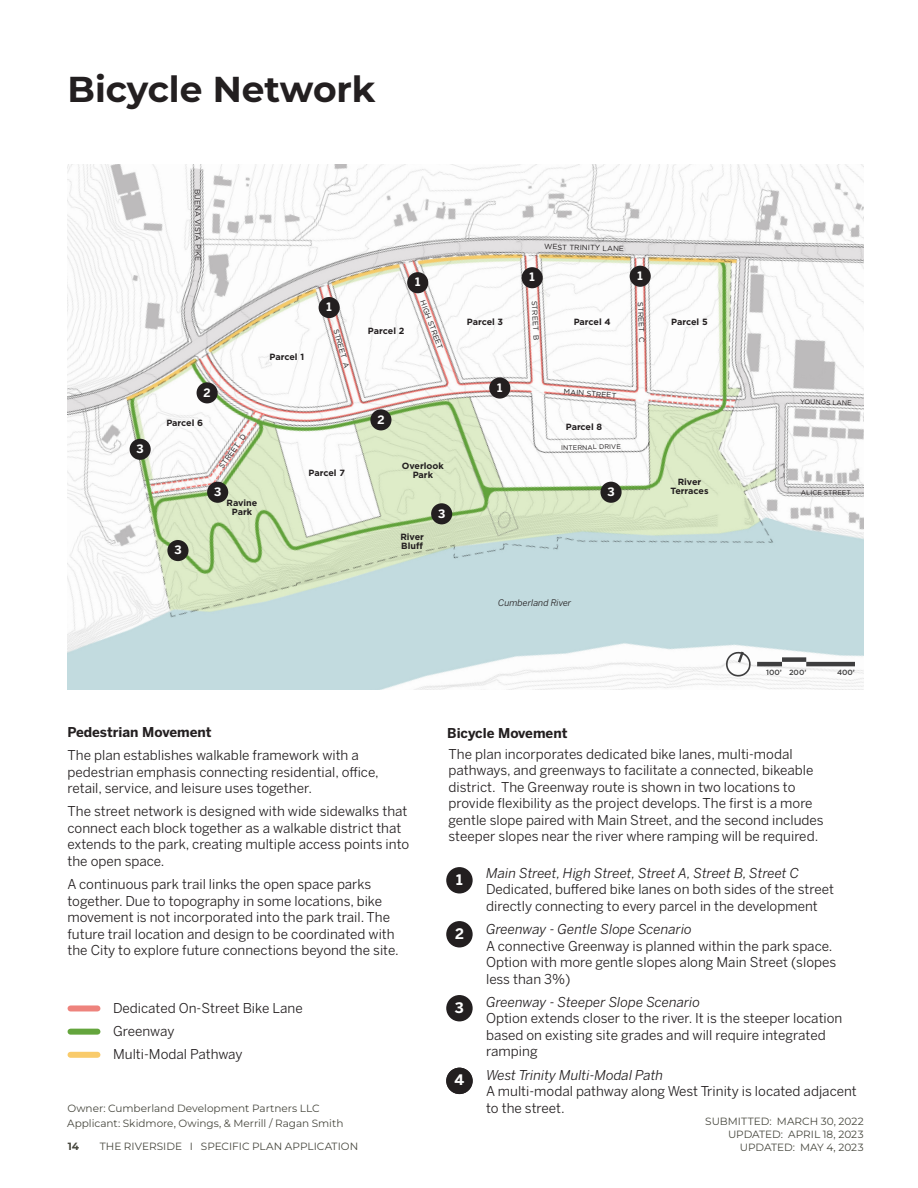
<style>
.page{position:relative;width:918px;height:1188px;background:#fff}
.page>*{position:absolute;margin:0;border:0;box-sizing:border-box;transform-origin:0 0}
.t1{font:700 36px "Montserrat";color:#231f20}
.t2{font:700 14.4px "Benton Sans";color:#fff}
.t3{font:13.5px/16.5px "Benton Sans";color:#231f20}
.t4{font:italic 13.5px "Benton Sans";color:#231f20}
.t5{font:700 13.5px "Benton Sans";color:#231f20}
.t6{font:700 11.55px "Benton Sans";color:#fff}
.t7{font:10.5px/12.6px "Montserrat";color:#48483f;text-align:right}
.t8{font:700 10.5px "Montserrat";color:#48483f}
.t9{font:700 9px/9px "Gotham";color:#231f20;text-align:center}
.t10{font:italic 9px "Benton Sans";color:#231f20}
.t11{font:7.5px "Gotham";letter-spacing:-.01em;color:#231f20}
.t12{font:500 7.5px "Gotham";color:#3e3e3f}
.t13{font:6.75px "Gotham";color:#231f20}
.s1{font-style:italic}
</style>
<div class="page">
<img style="left:68px;top:164px;width:796px;height:525px">
<div style="left:446px;top:867px;width:27px;height:27px;background:#231f20;border-radius:50%"></div>
<div style="left:446px;top:921px;width:27px;height:26px;background:#231f20;border-radius:50%"></div>
<div style="left:446px;top:995px;width:27px;height:26px;background:#231f20;border-radius:50%"></div>
<div style="left:446px;top:1068px;width:27px;height:26px;background:#231f20;border-radius:50%"></div>
<div style="left:431px;top:503px;width:21px;height:21px;background:#231f20;border-radius:50%"></div>
<svg style="left:723px;top:649px;width:30px;height:28px"></svg>
<hr style="left:757px;top:662px;width:25px;height:4px;background:#3e3e3f">
<div style="left:782px;top:657px;width:24px;height:5px;background:#3e3e3f"></div>
<hr style="left:806px;top:662px;width:49px;height:4px;background:#3e3e3f">
<div style="left:489px;top:377px;width:21px;height:22px;background:#231f20;border-radius:50%"></div>
<div style="left:319px;top:297px;width:21px;height:21px;background:#231f20;border-radius:50%"></div>
<div style="left:407px;top:272px;width:21px;height:21px;background:#231f20;border-radius:50%"></div>
<div style="left:522px;top:267px;width:21px;height:21px;background:#231f20;border-radius:50%"></div>
<div style="left:630px;top:266px;width:21px;height:21px;background:#231f20;border-radius:50%"></div>
<div style="left:167px;top:540px;width:22px;height:21px;background:#231f20;border-radius:50%"></div>
<div style="left:370px;top:409px;width:22px;height:21px;background:#231f20;border-radius:50%"></div>
<div style="left:197px;top:382px;width:21px;height:21px;background:#231f20;border-radius:50%"></div>
<div style="left:130px;top:439px;width:21px;height:21px;background:#231f20;border-radius:50%"></div>
<div style="left:600px;top:482px;width:22px;height:21px;background:#231f20;border-radius:50%"></div>
<div style="left:207px;top:482px;width:21px;height:21px;background:#231f20;border-radius:50%"></div>
<div style="left:70px;top:1005px;width:28px;height:6px;background:#ee837d"></div>
<div style="left:70px;top:1029px;width:28px;height:6px;background:#64a53d"></div>
<div style="left:70px;top:1052px;width:28px;height:6px;background:#f9cb6b"></div>
<p class="t1" style="left:68px;top:66px;width:310px">Bicycle Network</p>
<p class="t11" style="left:203px;top:189px;width:74px;rotate:90deg">BUENA VISTA PIKE</p>
<p class="t6" style="left:204px;top:385px;width:9px">2</p>
<p class="t9" style="left:166px;top:418px;width:38px">Parcel 6</p>
<p class="t9" style="left:270px;top:352px;width:36px">Parcel 1</p>
<p class="t6" style="left:327px;top:300px;width:7px">1</p>
<p class="t11" style="left:341px;top:328px;width:42px;rotate:74deg">STREET A</p>
<p class="t9" style="left:368px;top:326px;width:38px">Parcel 2</p>
<p class="t6" style="left:415px;top:275px;width:7px">1</p>
<p class="t11" style="left:544px;top:242px;width:81px;rotate:1deg">WEST TRINITY LANE</p>
<p class="t6" style="left:530px;top:270px;width:7px">1</p>
<p class="t6" style="left:638px;top:268px;width:7px">1</p>
<p class="t11" style="left:427px;top:299px;width:53px;rotate:70deg">HIGH STREET</p>
<p class="t11" style="left:539px;top:300px;width:41px;rotate:87deg">STREET B</p>
<p class="t11" style="left:645px;top:302px;width:41px;rotate:88deg">STREET C</p>
<p class="t9" style="left:467px;top:318px;width:38px">Parcel 3</p>
<p class="t9" style="left:574px;top:318px;width:39px">Parcel 4</p>
<p class="t9" style="left:671px;top:318px;width:38px">Parcel 5</p>
<p class="t6" style="left:377px;top:412px;width:9px">2</p>
<p class="t6" style="left:497px;top:380px;width:7px">1</p>
<p class="t11" style="left:564px;top:387px;width:54px;rotate:4deg">MAIN STREET</p>
<p class="t9" style="left:566px;top:422px;width:38px">Parcel 8</p>
<p class="t6" style="left:137px;top:442px;width:9px">3</p>
<p class="t6" style="left:174px;top:543px;width:9px">3</p>
<p class="t11" style="left:217px;top:465px;width:42px;rotate:-54deg">STREET D</p>
<p class="t6" style="left:214px;top:484px;width:9px">3</p>
<p class="t9" style="left:227px;top:498px;width:32px">Ravine</p>
<p class="t9" style="left:232px;top:507px;width:22px">Park</p>
<p class="t9" style="left:309px;top:469px;width:38px">Parcel 7</p>
<p class="t9" style="left:402px;top:461px;width:44px">Overlook<br>Park</p>
<p class="t9" style="left:400px;top:532px;width:25px">River</p>
<p class="t9" style="left:401px;top:541px;width:23px">Bluff</p>
<p class="t6" style="left:438px;top:506px;width:9px">3</p>
<p class="t13" style="left:561px;top:443px;width:61px;rotate:-1deg">INTERNAL DRIVE</p>
<p class="t6" style="left:607px;top:484px;width:9px">3</p>
<p class="t10" style="left:498px;top:598px;width:75px">Cumberland River</p>
<p class="t9" style="left:670px;top:477px;width:40px">River<br>Terraces</p>
<p class="t13" style="left:800px;top:397px;width:53px;rotate:2deg">YOUNGS LANE</p>
<p class="t13" style="left:801px;top:488px;width:51px">ALICE STREET</p>
<p class="t12" style="left:766px;top:667px;width:17px">100’</p>
<p class="t12" style="left:789px;top:667px;width:19px">200’</p>
<p class="t12" style="left:837px;top:667px;width:19px">400’</p>
<p class="t5" style="left:68px;top:724px;width:146px">Pedestrian Movement</p>
<p class="t3" style="left:68px;top:747px;width:313px">The plan establishes walkable framework with a pedestrian emphasis connecting residential, office, retail, service, and leisure uses together.</p>
<p class="t3" style="left:68px;top:803px;width:343px">The street network is designed with wide sidewalks that connect each block together as a walkable district that extends to the park, creating multiple access points into the open space.</p>
<p class="t3" style="left:68px;top:876px;width:333px">A continuous park trail links the open space parks together. Due to topography in some locations, bike movement is not incorporated into the park trail. The future trail location and design to be coordinated with the City to explore future connections beyond the site.</p>
<p class="t3" style="left:113px;top:1000px;width:191px">Dedicated On-Street Bike Lane</p>
<p class="t3" style="left:113px;top:1023px;width:63px">Greenway</p>
<p class="t3" style="left:113px;top:1046px;width:131px">Multi-Modal Pathway</p>
<p class="t7" style="left:67px;top:1101px;width:278px;line-height:15px;text-align:left">Owner: Cumberland Development Partners LLC<br>Applicant: Skidmore, Owings, &amp; Merrill / Ragan Smith</p>
<p class="t8" style="left:68px;top:1139px;width:13px">14</p>
<p class="t7" style="left:100px;top:1140px;width:260px">THE RIVERSIDE I SPECIFIC PLAN APPLICATION</p>
<p class="t5" style="left:447px;top:724px;width:122px">Bicycle Movement</p>
<p class="t3" style="left:449px;top:745px;width:377px">The plan incorporates dedicated bike lanes, multi-modal pathways, and greenways to facilitate a connected, bikeable district. The Greenway route is shown in two locations to provide flexibility as the project develops. The first is a more gentle slope paired with Main Street, and the second includes steeper slopes near the river where ramping will be required.</p>
<p class="t2" style="left:456px;top:871px;width:8px">1</p>
<p class="t2" style="left:455px;top:925px;width:10px">2</p>
<p class="t2" style="left:455px;top:999px;width:10px">3</p>
<p class="t2" style="left:455px;top:1071px;width:11px">4</p>
<p class="t4" style="left:486px;top:865px;width:315px">Main Street, High Street, Street A, Street B, Street C</p>
<p class="t3" style="left:486px;top:881px;width:349px">Dedicated, buffered bike lanes on both sides of the street directly connecting to every parcel in the development</p>
<p class="t4" style="left:486px;top:921px;width:207px">Greenway - Gentle Slope Scenario</p>
<p class="t3" style="left:486px;top:938px;width:352px">A connective Greenway is planned within the park space.<br>Option with more gentle slopes along Main Street (slopes less than 3%)</p>
<p class="t4" style="left:486px;top:994px;width:216px">Greenway - Steeper Slope Scenario</p>
<p class="t3" style="left:486px;top:1010px;width:358px">Option extends closer to the river. It is the steeper location based on existing site grades and will require integrated ramping</p>
<p class="t3" style="left:486px;top:1067px;width:372px"><span class="s1">West Trinity Multi-Modal Path<br></span>A multi-modal pathway along West Trinity is located adjacent to the street.</p>
<p class="t7" style="left:705px;top:1115px;width:160px">SUBMITTED: MARCH 30, 2022<br>UPDATED: APRIL 18, 2023<br>UPDATED: MAY 4, 2023</p>
</div>
